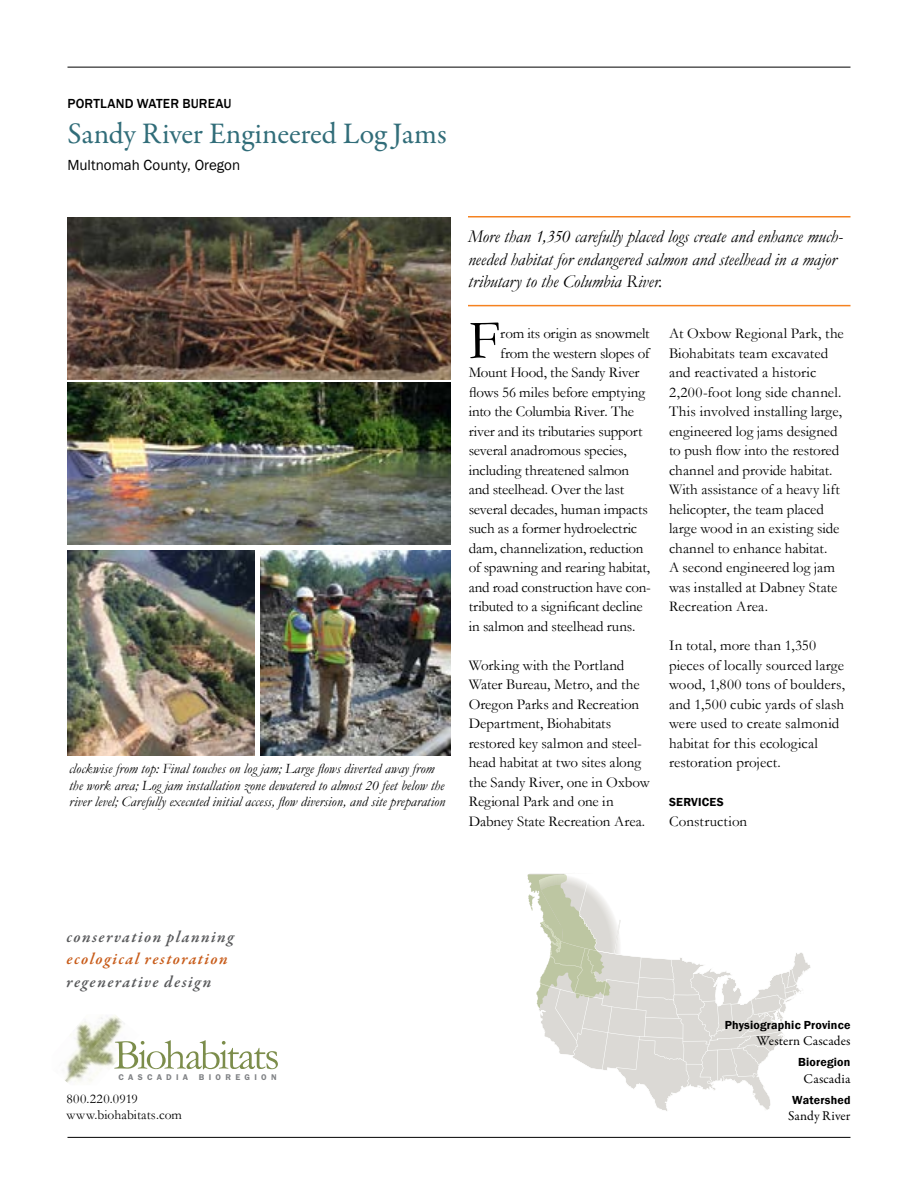
<style>
.page{position:relative;width:918px;height:1188px;background:#fff}
.page>*{position:absolute;margin:0;border:0;box-sizing:border-box;transform-origin:0 0}
.t1{font:55.5px "Garamond";color:#000}
.t2{font:30px "Garamond Premr Pro";letter-spacing:-.005em;color:#316d79}
.t3{font:italic 18px/22.5px "Garamond";letter-spacing:-.005em;color:#000}
.t4{font:italic 600 16.5px "Garamond Premr Pro";letter-spacing:.085em;color:#58595b}
.t5{font:italic 600 16.5px "Garamond Premr Pro";letter-spacing:.085em;color:#c85c1a}
.t6{font:15px/19.5px "Garamond";letter-spacing:-.005em;color:#000}
.t7{font:15px "Franklin Gothic";color:#000}
.t8{font:italic 14.25px/16.5px "Garamond";letter-spacing:.005em;color:#000}
.t9{font:13.5px "Garamond Premr Pro";letter-spacing:.01em;color:#000}
.t10{font:13.5px/16.2px "Garamond";letter-spacing:.005em;color:#000}
.t11{font:500 13.5px "Franklin Gothic";letter-spacing:.01em;color:#000}
.t12{font:600 12px "Franklin Gothic";letter-spacing:.015em;color:#000}
.t13{font:600 8.55px "Franklin Gothic";letter-spacing:.5em;color:#808285}
</style>
<div class="page">
<svg style="left:527px;top:873px;width:277px;height:238px"></svg>
<img style="left:65px;top:1015px;width:60px;height:68px">
<svg style="left:114px;top:1040px;width:164px;height:29px"></svg>
<hr style="left:468px;top:305px;width:382px;height:1px;background:#f58220">
<hr style="left:468px;top:216px;width:382px;height:2px;background:#f58220">
<hr style="left:68px;top:67px;width:782px;height:1px;background:#000">
<hr style="left:68px;top:1137px;width:782px;height:1px;background:#000">
<img style="left:68px;top:551px;width:187px;height:205px">
<img style="left:260px;top:551px;width:190px;height:205px">
<img style="left:68px;top:217px;width:382px;height:162px">
<img style="left:68px;top:383px;width:382px;height:162px">
<p class="t11" style="left:67px;top:96px;width:166px">PORTLAND WATER BUREAU</p>
<h2 class="t2" style="left:68px;top:115px;width:381px">Sandy River Engineered Log Jams</h2>
<p class="t7" style="left:68px;top:156px;width:174px">Multnomah County, Oregon</p>
<p class="t8" style="left:69px;top:760px;width:378px">clockwise from top: Final touches on log jam; Large flows diverted away from the work area; Log jam installation zone dewatered to almost 20 feet below the river level; Carefully executed initial access, flow diversion, and site preparation</p>
<p class="t3" style="left:468px;top:225px;width:377px">More than 1,350 carefully placed logs create and enhance much&shy;needed habitat for endangered salmon and steelhead in a major tributary to the Columbia River.</p>
<h1 class="t1" style="left:469px;top:303px;width:33px">F</h1>
<p class="t6" style="left:500px;top:323px;width:151px">rom its origin as snowmelt</p>
<p class="t6" style="left:669px;top:323px;width:176px">At Oxbow Regional Park, the<br>Biohabitats team excavated and reactivated a historic<br>2,200-foot long side channel.<br>This involved installing large, engineered log jams designed to push flow into the restored channel and provide habitat.<br>With assistance of a heavy lift helicopter, the team placed large wood in an existing side channel to enhance habitat.<br>A second engineered log jam was installed at Dabney State<br>Recreation Area.</p>
<p class="t6" style="left:669px;top:635px;width:177px">In total, more than 1,350 pieces of locally sourced large wood, 1,800 tons of boulders, and 1,500 cubic yards of slash were used to create salmonid habitat for this ecological restoration project.</p>
<p class="t12" style="left:669px;top:795px;width:56px">SERVICES</p>
<p class="t6" style="left:669px;top:811px;width:80px">Construction</p>
<p class="t6" style="left:500px;top:343px;width:151px">from the western slopes of</p>
<p class="t6" style="left:469px;top:362px;width:172px">Mount Hood, the Sandy River</p>
<p class="t6" style="left:469px;top:382px;width:178px">flows 56 miles before emptying</p>
<p class="t6" style="left:469px;top:401px;width:167px">into the Columbia River. The</p>
<p class="t6" style="left:469px;top:421px;width:175px">river and its tributaries support</p>
<p class="t6" style="left:469px;top:440px;width:160px">several anadromous species,</p>
<p class="t6" style="left:469px;top:460px;width:162px">including threatened salmon</p>
<p class="t6" style="left:469px;top:479px;width:157px">and steelhead. Over the last</p>
<p class="t6" style="left:469px;top:499px;width:181px">several decades, human impacts</p>
<p class="t6" style="left:469px;top:518px;width:170px">such as a former hydroelectric</p>
<p class="t6" style="left:469px;top:538px;width:176px">dam, channelization, reduction</p>
<p class="t6" style="left:469px;top:557px;width:183px">of spawning and rearing habitat,</p>
<p class="t6" style="left:469px;top:577px;width:184px">and road construction have con-</p>
<p class="t6" style="left:469px;top:596px;width:176px">tributed to a significant decline</p>
<p class="t6" style="left:469px;top:616px;width:168px">in salmon and steelhead runs.</p>
<p class="t6" style="left:469px;top:655px;width:183px">Working with the Portland<br>Water Bureau, Metro, and the<br>Oregon Parks and Recreation<br>Department, Biohabitats restored key salmon and steel&shy;head habitat at two sites along the Sandy River, one in Oxbow<br>Regional Park and one in<br>Dabney State Recreation Area.</p>
<p class="t4" style="left:67px;top:927px;width:169px">conservation planning</p>
<p class="t5" style="left:67px;top:949px;width:163px">ecological restoration</p>
<p class="t4" style="left:67px;top:972px;width:146px">regenerative design</p>
<p class="t13" style="left:118px;top:1072px;width:160px">CASCADIA BIOREGION</p>
<p class="t10" style="left:67px;top:1090px;width:117px">800.220.0919 www.biohabitats.com</p>
<p class="t12" style="left:725px;top:1018px;width:127px">Physiographic Province</p>
<p class="t9" style="left:757px;top:1033px;width:95px">Western Cascades</p>
<p class="t12" style="left:798px;top:1055px;width:54px">Bioregion</p>
<p class="t9" style="left:804px;top:1070px;width:48px">Cascadia</p>
<p class="t12" style="left:792px;top:1092px;width:60px">Watershed</p>
<p class="t9" style="left:788px;top:1108px;width:64px">Sandy River</p>
</div>
